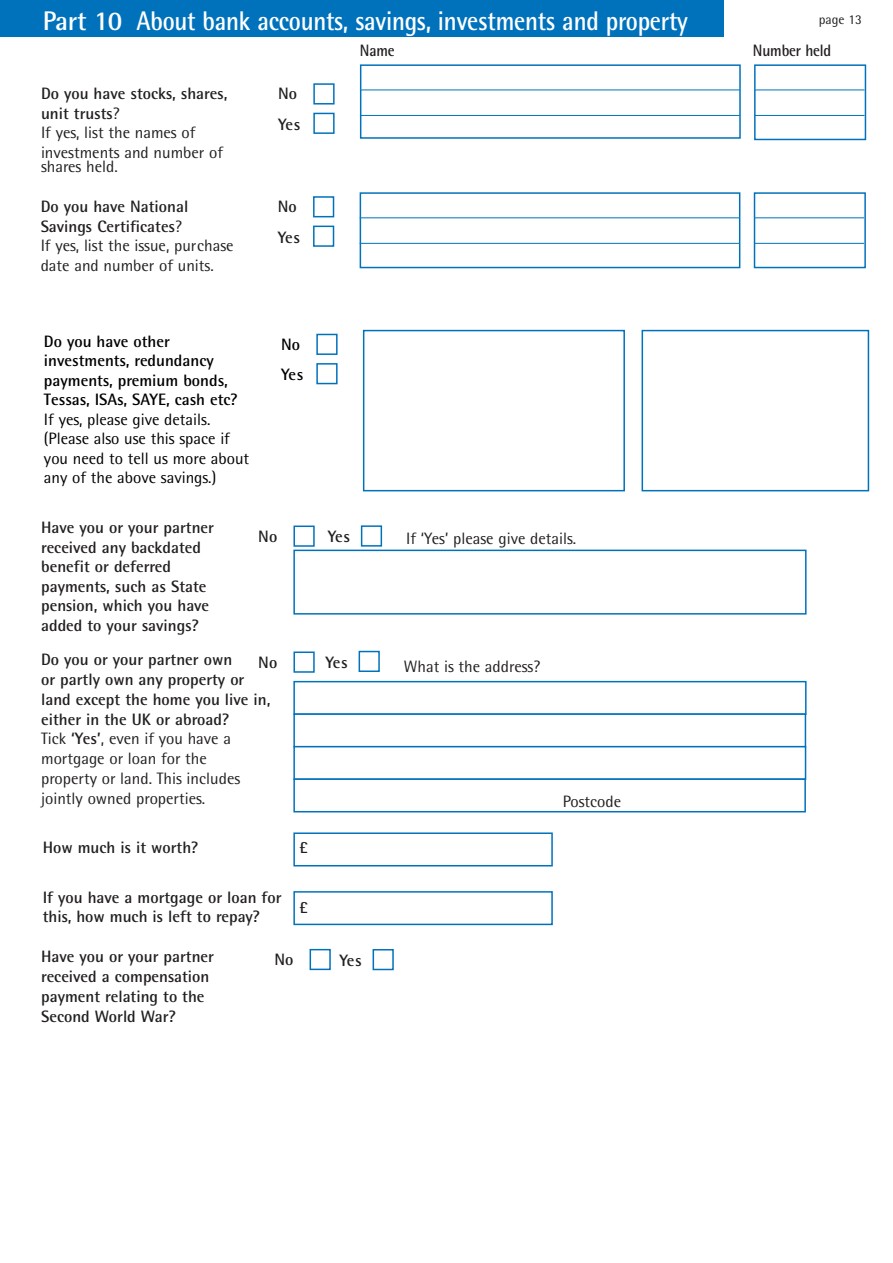
<style>
.page{position:relative;width:893px;height:1263px;background:#fff}
.page>*{position:absolute;margin:0;border:0;box-sizing:border-box;transform-origin:0 0}
.t1{font:700 27px "Rotis Semi Sans";letter-spacing:-.01em;color:#fff}
.t2{font:700 16.5px/19.8px "Rotis Semi Sans";color:#231f20}
.t3{font:16.5px/19.5px "Rotis Semi Sans";color:#231f20}
.t4{font:16.5px/19.5px "Rotis Semi Sans";color:#000}
.t5{font:700 16.5px/19.5px "Rotis Semi Sans";color:#000}
.t6{font:700 16.5px "Rotis Semi Sans";color:#231f20;scale:.9 1}
.t7{font:13.5px "Rotis Semi Sans";color:#231f20}
.s1{font-weight:700}
.s2{font-weight:400}
</style>
<div class="page">
<div style="left:0;top:0;width:724px;height:37px;background:#0072bc"></div>
<div style="left:313px;top:83px;width:22px;height:22px;border:2px solid #0072bc"></div>
<div style="left:313px;top:113px;width:22px;height:21px;border:2px solid #0072bc"></div>
<div style="left:360px;top:64px;width:381px;height:75px;border:2px solid #0072bc"></div>
<div style="left:754px;top:64px;width:112px;height:76px;border:2px solid #0072bc"></div>
<hr style="left:360px;top:90px;width:380px;height:1px;background:#0072bc">
<hr style="left:360px;top:115px;width:380px;height:1px;background:#0072bc">
<hr style="left:754px;top:90px;width:110px;height:1px;background:#0072bc">
<hr style="left:754px;top:115px;width:110px;height:1px;background:#0072bc">
<div style="left:313px;top:196px;width:21px;height:21px;border:2px solid #0072bc"></div>
<div style="left:313px;top:226px;width:21px;height:21px;border:2px solid #0072bc"></div>
<div style="left:360px;top:192px;width:380px;height:76px;border:2px solid #0072bc"></div>
<div style="left:754px;top:192px;width:112px;height:76px;border:2px solid #0072bc"></div>
<hr style="left:360px;top:217px;width:379px;height:1px;background:#0072bc">
<hr style="left:360px;top:243px;width:379px;height:1px;background:#0072bc">
<hr style="left:754px;top:217px;width:110px;height:1px;background:#0072bc">
<hr style="left:754px;top:243px;width:110px;height:1px;background:#0072bc">
<div style="left:293px;top:832px;width:260px;height:34px;border:2px solid #0072bc"></div>
<div style="left:293px;top:550px;width:514px;height:65px;border:2px solid #0072bc"></div>
<div style="left:293px;top:891px;width:260px;height:34px;border:2px solid #0072bc"></div>
<div style="left:293px;top:525px;width:22px;height:22px;border:2px solid #0072bc"></div>
<div style="left:361px;top:525px;width:21px;height:22px;border:2px solid #0072bc"></div>
<div style="left:293px;top:681px;width:514px;height:34px;border:2px solid #0072bc"></div>
<div style="left:293px;top:713px;width:513px;height:34px;border:2px solid #0072bc"></div>
<div style="left:293px;top:746px;width:513px;height:34px;border:2px solid #0072bc"></div>
<div style="left:293px;top:778px;width:513px;height:34px;border:2px solid #0072bc"></div>
<div style="left:293px;top:651px;width:22px;height:22px;border:2px solid #0072bc"></div>
<div style="left:359px;top:651px;width:21px;height:21px;border:2px solid #0072bc"></div>
<div style="left:310px;top:949px;width:21px;height:21px;border:2px solid #0072bc"></div>
<div style="left:373px;top:949px;width:21px;height:21px;border:2px solid #0072bc"></div>
<div style="left:316px;top:334px;width:22px;height:21px;border:2px solid #0072bc"></div>
<div style="left:316px;top:363px;width:22px;height:21px;border:2px solid #0072bc"></div>
<div style="left:363px;top:330px;width:262px;height:161px;border:2px solid #0072bc"></div>
<div style="left:642px;top:330px;width:227px;height:161px;border:2px solid #0072bc"></div>
<h1 class="t1" style="left:43px;top:11px;width:646px">Part 10 About bank accounts, savings, investments and property</h1>
<p class="t7" style="left:819px;top:14px;width:45px">page 13</p>
<p class="t3" style="left:41px;top:86px;width:188px"><span class="s1">Do you have stocks, shares, unit trusts</span>?<br>If yes, list the names of investments and number of</p>
<p class="t3" style="left:41px;top:159px;width:78px">shares held.</p>
<p class="t2" style="left:278px;top:80px;width:24px;line-height:30.3px">No<br>Yes</p>
<p class="t3" style="left:41px;top:198px;width:194px"><span class="s1">Do you have National<br>Savings Certificates</span>?<br>If yes, list the issue, purchase date and number of units.</p>
<p class="t2" style="left:278px;top:193px;width:24px;line-height:30.3px">No<br>Yes</p>
<p class="t6" style="left:360px;top:44px;width:40px">Name</p>
<p class="t6" style="left:753px;top:44px;width:89px">Number held</p>
<p class="t5" style="left:44px;top:333px;width:195px">Do you have other investments, redundancy payments, premium bonds,<br>Tessas, ISAs, SAYE, cash etc?</p>
<p class="t4" style="left:44px;top:411px;width:207px">If yes, please give details. (Please also use this space if you need to tell us more about any of the above savings.)</p>
<p class="t5" style="left:281px;top:331px;width:24px;line-height:30.3px">No<br>Yes</p>
<p class="t2" style="left:41px;top:519px;width:174px">Have you or your partner</p>
<p class="t2" style="left:258px;top:528px;width:20px">No</p>
<p class="t2" style="left:41px;top:539px;width:161px">received any backdated benefit or deferred</p>
<p class="t2" style="left:328px;top:529px;width:24px">Yes</p>
<p class="t3" style="left:406px;top:530px;width:172px">If ‘Yes’ please give details.</p>
<p class="t2" style="left:41px;top:578px;width:170px">payments, such as State pension, which you have added to your savings?</p>
<p class="t2" style="left:41px;top:651px;width:231px">Do you or your partner own<br>or partly own any property or land except the home you live in, either in the UK or abroad?<br><span class="s2">Tick</span> ‘Yes’<span class="s2">, even if you have a mortgage or loan for the<br>property or land. This includes jointly owned properties.</span></p>
<p class="t2" style="left:258px;top:654px;width:20px">No</p>
<p class="t2" style="left:325px;top:654px;width:24px">Yes</p>
<p class="t2" style="left:43px;top:839px;width:157px">How much is it worth?</p>
<p class="t2" style="left:300px;top:839px;width:10px">£</p>
<p class="t2" style="left:43px;top:889px;width:240px">If you have a mortgage or loan for this, how much is left to repay?</p>
<p class="t2" style="left:300px;top:899px;width:10px">£</p>
<p class="t2" style="left:41px;top:949px;width:174px">Have you or your partner received a compensation payment relating to the<br>Second World War?</p>
<p class="t2" style="left:274px;top:951px;width:20px">No</p>
<p class="t2" style="left:339px;top:952px;width:24px">Yes</p>
<p class="t3" style="left:404px;top:659px;width:138px">What is the address?</p>
<p class="t3" style="left:563px;top:793px;width:60px">Postcode</p>
</div>
